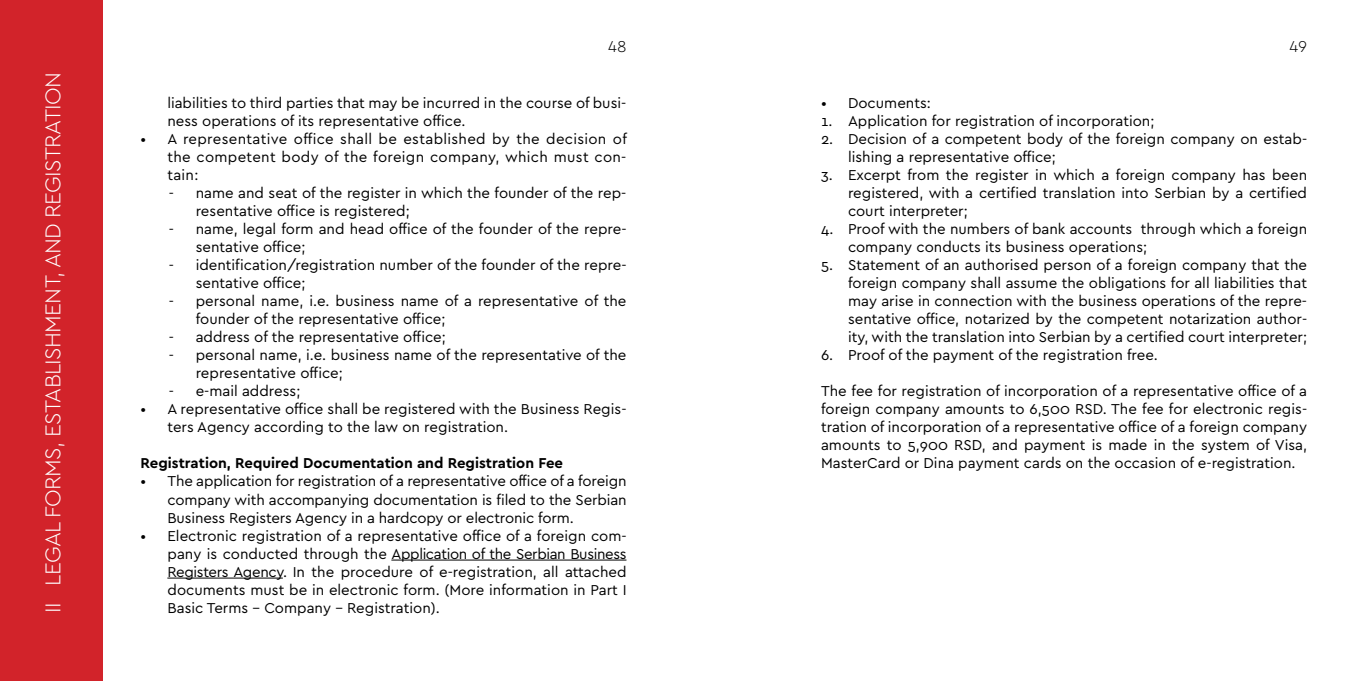
<style>
.page{position:relative;width:1361px;height:681px;background:#fff}
.page>*{position:absolute;margin:0;border:0;box-sizing:border-box;transform-origin:0 0}
.t1{font:300 22.5px "Cera Pro";letter-spacing:-.03em;color:#fff}
.t2{font:300 16.5px "Cera Pro";color:#000}
.t3{font:15px/18px "Cera Pro";color:#000}
.t4{font:700 15px "Cera Pro";color:#000}
</style>
<div class="page">
<hr style="left:391px;top:559px;width:235px;height:1px;background:#000">
<hr style="left:167px;top:577px;width:116px;height:1px;background:#000">
<div style="left:0;top:0;width:102px;height:680px;background:#d2232a"></div>
<h1 class="t1" style="left:38px;top:612px;width:541px;rotate:-90deg">II LEGAL FORMS, ESTABLISHMENT, AND REGISTRATION</h1>
<p class="t2" style="left:608px;top:35px;width:20px">48</p>
<p class="t2" style="left:1289px;top:35px;width:19px">49</p>
<p class="t3" style="left:167px;top:93px;width:460px">liabilities to third parties that may be incurred in the course of busi&shy;ness operations of its representative office.</p>
<p class="t3" style="left:167px;top:129px;width:461px;text-align:justify;text-indent:-27px">• A representative office shall be established by the decision of the competent body of the foreign company, which must con&shy;tain:</p>
<p class="t3" style="left:196px;top:183px;width:432px;text-indent:-27px">- name and seat of the register in which the founder of the rep&shy;resentative office is registered;</p>
<p class="t3" style="left:196px;top:219px;width:432px;text-indent:-27px">- name, legal form and head office of the founder of the repre&shy;sentative office;</p>
<p class="t3" style="left:196px;top:255px;width:432px;text-indent:-27px">- identification/registration number of the founder of the repre&shy;sentative office;</p>
<p class="t3" style="left:196px;top:291px;width:432px;text-indent:-27px">- personal name, i.e. business name of a representative of the founder of the representative office;</p>
<p class="t3" style="left:169px;top:327px;width:279px">- address of the representative office;</p>
<p class="t3" style="left:196px;top:345px;width:432px;text-indent:-27px">- personal name, i.e. business name of the representative of the representative office;</p>
<p class="t3" style="left:169px;top:381px;width:133px">- e-mail address;</p>
<p class="t3" style="left:167px;top:399px;width:460px;text-indent:-27px">• A representative office shall be registered with the Business Regis&shy;ters Agency according to the law on registration.</p>
<p class="t4" style="left:140px;top:453px;width:424px">Registration, Required Documentation and Registration Fee</p>
<p class="t3" style="left:167px;top:471px;width:461px;text-align:justify;text-indent:-27px">• The application for registration of a representative office of a foreign company with accompanying documentation is filed to the Serbian Business Registers Agency in a hardcopy or electronic form.</p>
<p class="t3" style="left:167px;top:525px;width:461px;text-align:justify;text-indent:-27px">• Electronic registration of a representative office of a foreign com&shy;pany is conducted through the Application of the Serbian Business Registers Agency. In the procedure of e-registration, all attached documents must be in electronic form. (More information in Part I Basic Terms – Company – Registration).</p>
<p class="t3" style="left:821px;top:93px;width:111px">• Documents:</p>
<p class="t3" style="left:821px;top:111px;width:335px">1. Application for registration of incorporation;</p>
<p class="t3" style="left:848px;top:129px;width:461px;text-indent:-27px">2. Decision of a competent body of the foreign company on estab&shy;lishing a representative office;</p>
<p class="t3" style="left:848px;top:165px;width:461px;text-align:justify;text-indent:-27px">3. Excerpt from the register in which a foreign company has been registered, with a certified translation into Serbian by a certified court interpreter;</p>
<p class="t3" style="left:848px;top:219px;width:461px;text-indent:-27px">4. Proof with the numbers of bank accounts through which a foreign company conducts its business operations;</p>
<p class="t3" style="left:848px;top:255px;width:461px;text-align:justify;text-indent:-27px">5. Statement of an authorised person of a foreign company that the foreign company shall assume the obligations for all liabilities that may arise in connection with the business operations of the repre&shy;sentative office, notarized by the competent notarization author&shy;ity, with the translation into Serbian by a certified court interpreter;</p>
<p class="t3" style="left:821px;top:345px;width:338px">6. Proof of the payment of the registration free.</p>
<p class="t3" style="left:821px;top:381px;width:488px;text-align:justify">The fee for registration of incorporation of a representative office of a foreign company amounts to 6,500 RSD. The fee for electronic regis&shy;tration of incorporation of a representative office of a foreign company amounts to 5,900 RSD, and payment is made in the system of Visa, MasterCard or Dina payment cards on the occasion of e-registration.</p>
</div>
